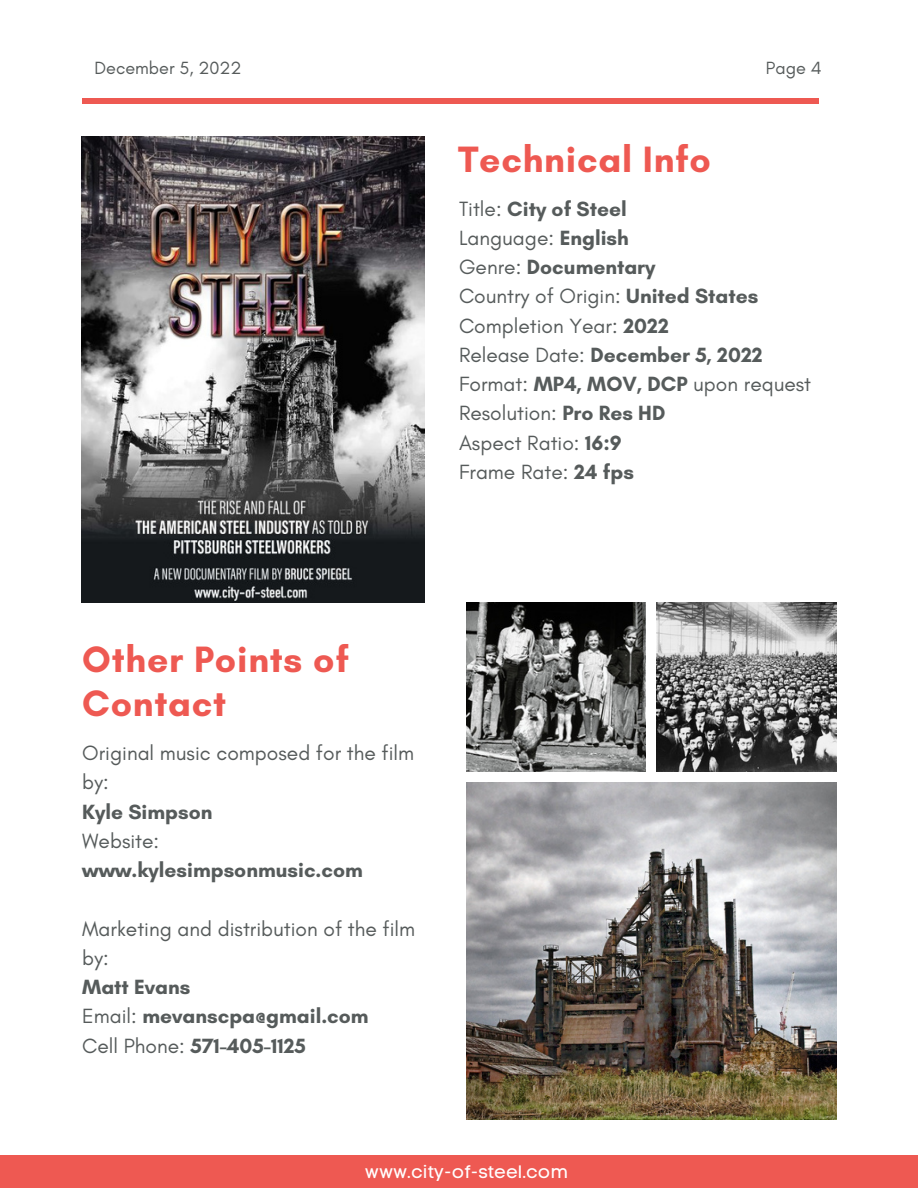
<style>
.page{position:relative;width:918px;height:1188px;background:#fff}
.page>*{position:absolute;margin:0;border:0;box-sizing:border-box;transform-origin:0 0}
.t1{font:700 37.35px/43.3px "Glacial Indifference";letter-spacing:.02em;color:#ee5952}
.t2{font:21px/29.2px "Glacial Indifference";color:#565b5b}
.t3{font:700 21px/29.2px "Glacial Indifference";color:#565b5b}
.t4{font:18px "Code Pro Normal LC";color:#fff}
.t5{font:18px "Glacial Indifference";color:#565b5b}
.s1{font-weight:700}
.s2{font-weight:400}
</style>
<div class="page">
<img style="left:467px;top:783px;width:370px;height:336px">
<img style="left:467px;top:603px;width:178px;height:168px">
<img style="left:657px;top:603px;width:180px;height:168px">
<img style="left:81px;top:137px;width:343px;height:466px">
<div style="left:0;top:1155px;width:918px;height:33px;background:#ee5952"></div>
<div style="left:82px;top:98px;width:737px;height:5px;background:#ee5952"></div>
<p class="t5" style="left:95px;top:57px;width:149px">December 5, 2022</p>
<p class="t5" style="left:766px;top:57px;width:57px">Page 4</p>
<h1 class="t1" style="left:458px;top:137px;width:254px">Technical Info</h1>
<p class="t2" style="left:459px;top:194px;width:354px">Title: <span class="s1">City of Steel<br></span>Language: <span class="s1">English<br></span>Genre: <span class="s1">Documentary<br></span>Country of Origin: <span class="s1">United States<br></span>Completion Year: <span class="s1">2022<br></span>Release Date: <span class="s1">December 5, 2022<br></span>Format: <span class="s1">MP4, MOV, DCP</span> upon request<br>Resolution: <span class="s1">Pro Res HD<br></span>Aspect Ratio: <span class="s1">16:9<br></span>Frame Rate: <span class="s1">24 fps</span></p>
<h1 class="t1" style="left:82px;top:637px;width:268px">Other Points of<br>Contact</h1>
<p class="t2" style="left:82px;top:738px;width:333px">Original music composed for the film by:</p>
<p class="t3" style="left:82px;top:797px;width:132px">Kyle Simpson</p>
<p class="t2" style="left:82px;top:826px;width:79px">Website:</p>
<p class="t3" style="left:82px;top:855px;width:282px">www.kylesimpsonmusic.com</p>
<p class="t2" style="left:82px;top:914px;width:334px">Marketing and distribution of the film by:</p>
<p class="t3" style="left:82px;top:972px;width:288px">Matt Evans<br><span class="s2">Email:</span> mevanscpa@gmail.com<br><span class="s2">Cell Phone:</span> 571-405-1125</p>
<p class="t4" style="left:365px;top:1161px;width:205px">www.city-of-steel.com</p>
</div>
